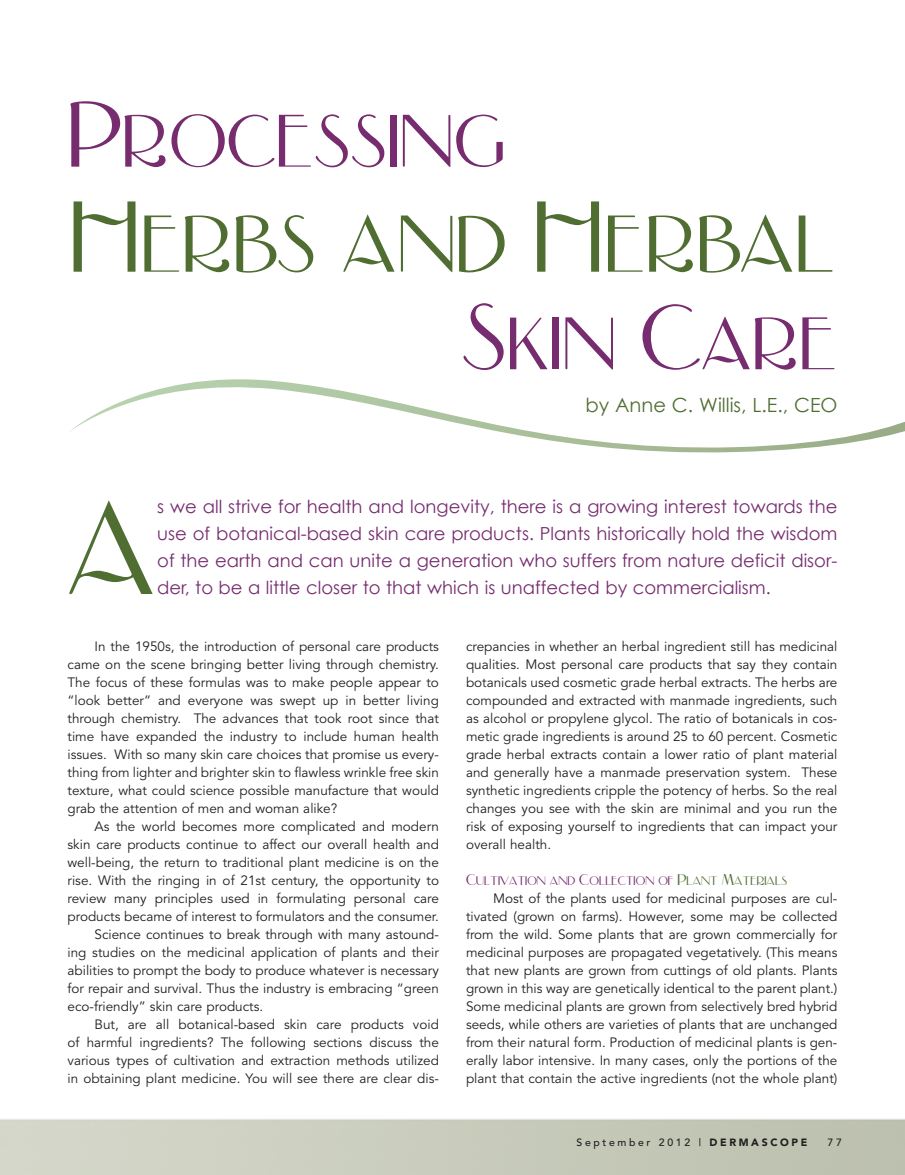
<style>
.page{position:relative;width:905px;height:1175px;background:#fff}
.page>*{position:absolute;margin:0;border:0;box-sizing:border-box;transform-origin:0 0}
.t1{font:152.7px "Nadall";color:#506e32}
.t2{font:117px "Nadall";color:#506e32}
.t3{font:108px "Nadall";color:#762c6f}
.t4{font:19.5px "Century Gothic";color:#506e32}
.t5{font:18px/27px "Century Gothic";color:#762c6f;text-align:justify}
.t6{font:18px "Nadall";color:#762c6f}
.t7{font:13.5px/18px "Avenir";color:#231f20;text-align:justify}
.t8{font:500 10.5px "Avenir";letter-spacing:.25em;color:#231f20}
.s1{color:#506e32}
.s2{font-weight:900}
</style>
<div class="page">
<svg style="left:68px;top:379px;width:836px;height:74px"></svg>
<h3 class="t3" style="left:68px;top:80px;width:438px">Processing</h3>
<h2 class="t2" style="left:69px;top:178px;width:767px">Herbs and Herbal</h2>
<h3 class="t3" style="left:461px;top:283px;width:377px">Skin Care</h3>
<h3 class="t4" style="left:585px;top:392px;width:253px">by Anne C. Willis, L.E., CEO</h3>
<h1 class="t1" style="left:68px;top:472px;width:91px">A</h1>
<p class="t5" style="left:157px;top:492px;width:681px">s we all strive for health and longevity, there is a growing interest towards the use of botanical-based skin care products. Plants historically hold the wisdom of the earth and can unite a generation who suffers from nature deficit disor&shy;der, to be a little closer to that which is unaffected by commercialism.</p>
<p class="t7" style="left:68px;top:638px;width:373px;text-indent:27px">In the 1950s, the introduction of personal care products came on the scene bringing better living through chemistry.<br>The focus of these formulas was to make people appear to “look better” and everyone was swept up in better living through chemistry. The advances that took root since that time have expanded the industry to include human health issues. With so many skin care choices that promise us every&shy;thing from lighter and brighter skin to flawless wrinkle free skin texture, what could science possible manufacture that would grab the attention of men and woman alike?</p>
<p class="t7" style="left:94px;top:818px;width:346px">As the world becomes more complicated and modern</p>
<p class="t7" style="left:68px;top:836px;width:373px">skin care products continue to affect our overall health and</p>
<p class="t7" style="left:68px;top:854px;width:373px">well-being, the return to traditional plant medicine is on the</p>
<p class="t7" style="left:68px;top:872px;width:373px">rise. With the ringing in of 21st century, the opportunity to</p>
<p class="t7" style="left:68px;top:890px;width:373px">review many principles used in formulating personal care</p>
<p class="t7" style="left:68px;top:908px;width:373px">products became of interest to formulators and the consumer.</p>
<p class="t7" style="left:94px;top:926px;width:346px">Science continues to break through with many astound-</p>
<p class="t7" style="left:68px;top:944px;width:373px">ing studies on the medicinal application of plants and their</p>
<p class="t7" style="left:68px;top:962px;width:373px">abilities to prompt the body to produce whatever is necessary</p>
<p class="t7" style="left:68px;top:980px;width:373px">for repair and survival. Thus the industry is embracing “green</p>
<p class="t7" style="left:68px;top:998px;width:197px">eco-friendly” skin care products.</p>
<p class="t7" style="left:94px;top:1016px;width:346px">But, are all botanical-based skin care products void</p>
<p class="t7" style="left:68px;top:1034px;width:373px">of harmful ingredients? The following sections discuss the</p>
<p class="t7" style="left:68px;top:1052px;width:373px">various types of cultivation and extraction methods utilized</p>
<p class="t7" style="left:68px;top:1070px;width:373px">in obtaining plant medicine. You will see there are clear dis-</p>
<p class="t7" style="left:466px;top:638px;width:373px">crepancies in whether an herbal ingredient still has medicinal qualities. Most personal care products that say they contain botanicals used cosmetic grade herbal extracts. The herbs are compounded and extracted with manmade ingredients, such as alcohol or propylene glycol. The ratio of botanicals in cos&shy;metic grade ingredients is around 25 to 60 percent. Cosmetic grade herbal extracts contain a lower ratio of plant material and generally have a manmade preservation system. These synthetic ingredients cripple the potency of herbs. So the real changes you see with the skin are minimal and you run the risk of exposing yourself to ingredients that can impact your overall health.</p>
<h3 class="t6" style="left:466px;top:871px;width:323px">Cultivation and Collection of <span class="s1">Plant Materials</span></h3>
<p class="t7" style="left:466px;top:890px;width:373px;text-indent:27px">Most of the plants used for medicinal purposes are cul&shy;tivated (grown on farms). However, some may be collected from the wild. Some plants that are grown commercially for medicinal purposes are propagated vegetatively. (This means that new plants are grown from cuttings of old plants. Plants grown in this way are genetically identical to the parent plant.)<br>Some medicinal plants are grown from selectively bred hybrid seeds, while others are varieties of plants that are unchanged from their natural form. Production of medicinal plants is gen&shy;erally labor intensive. In many cases, only the portions of the plant that contain the active ingredients (not the whole plant)</p>
<p class="t8" style="left:576px;top:1136px;width:232px">September 2012 | <span class="s2">DERMASCOPE</span></p>
<p class="t8" style="left:827px;top:1136px;width:16px">77</p>
</div>
